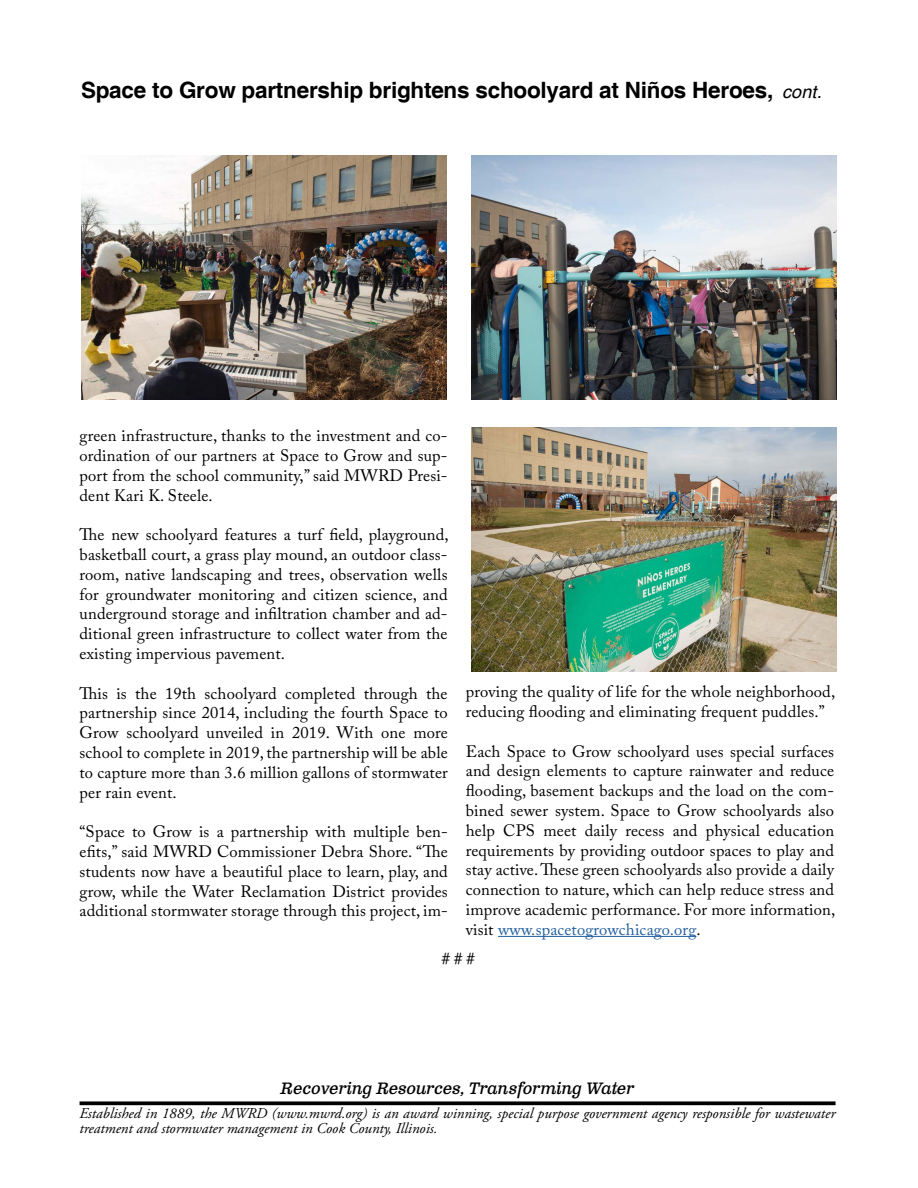
<style>
.page{position:relative;width:918px;height:1188px;background:#fff}
.page>*{position:absolute;margin:0;border:0;box-sizing:border-box;transform-origin:0 0}
.t1{font:700 22.5px "Helvetica";letter-spacing:-.01em;color:#000}
.t2{font:16.5px/19.8px "Adobe Caslon Pro";letter-spacing:.01em;color:#000;text-align:justify}
.t3{font:italic 16.5px "Clarendon Text Pro";letter-spacing:-.005em;color:#000101}
.t4{font:italic 15px/15px "Adobe Garamond Pro";color:#000}
.s1{font-weight:400;font-style:italic;font-size:18px}
.s2{color:#215e9e}
</style>
<div class="page">
<hr style="left:498px;top:936px;width:198px;height:1px;background:#215e9e">
<img style="left:81px;top:156px;width:366px;height:244px">
<img style="left:471px;top:156px;width:366px;height:244px">
<img style="left:471px;top:428px;width:366px;height:244px">
<svg style="left:80px;top:1101px;width:756px;height:4px;background:#1c1c1c"></svg>
<h1 class="t1" style="left:81px;top:77px;width:742px">Space to Grow partnership brightens schoolyard at Niños Heroes, <span class="s1">cont.</span></h1>
<p class="t2" style="left:80px;top:426px;width:370px">green infrastructure, thanks to the investment and co&shy;ordination of our partners at Space to Grow and sup&shy;port from the school community,” said MWRD Presi&shy;dent Kari K. Steele.</p>
<p class="t2" style="left:80px;top:525px;width:371px">The new schoolyard features a turf field, playground, basketball court, a grass play mound, an outdoor class&shy;room, native landscaping and trees, observation wells for groundwater monitoring and citizen science, and underground storage and infiltration chamber and ad&shy;ditional green infrastructure to collect water from the existing impervious pavement.</p>
<p class="t2" style="left:80px;top:683px;width:370px">This is the 19th schoolyard completed through the partnership since 2014, including the fourth Space to Grow schoolyard unveiled in 2019. With one more school to complete in 2019, the partnership will be able to capture more than 3.6 million gallons of stormwater per rain event.</p>
<p class="t2" style="left:80px;top:822px;width:370px">“Space to Grow is a partnership with multiple ben&shy;efits,” said MWRD Commissioner Debra Shore. “The students now have a beautiful place to learn, play, and grow, while the Water Reclamation District provides additional stormwater storage through this project, im-</p>
<p class="t2" style="left:466px;top:682px;width:371px">proving the quality of life for the whole neighborhood, reducing flooding and eliminating frequent puddles.”</p>
<p class="t2" style="left:466px;top:741px;width:371px">Each Space to Grow schoolyard uses special surfaces and design elements to capture rainwater and reduce flooding, basement backups and the load on the com&shy;bined sewer system. Space to Grow schoolyards also help CPS meet daily recess and physical education requirements by providing outdoor spaces to play and stay active. These green schoolyards also provide a daily connection to nature, which can help reduce stress and improve academic performance. For more information, visit <span class="s2">www.spacetogrowchicago.org</span>.</p>
<p class="t2" style="left:442px;top:949px;width:35px"># # #</p>
<p class="t3" style="left:281px;top:1078px;width:355px">Recovering Resources, Transforming Water</p>
<p class="t4" style="left:80px;top:1106px;width:757px">Established in 1889, the MWRD (www.mwrd.org) is an award winning, special purpose government agency responsible for wastewater treatment and stormwater management in Cook County, Illinois.</p>
</div>
